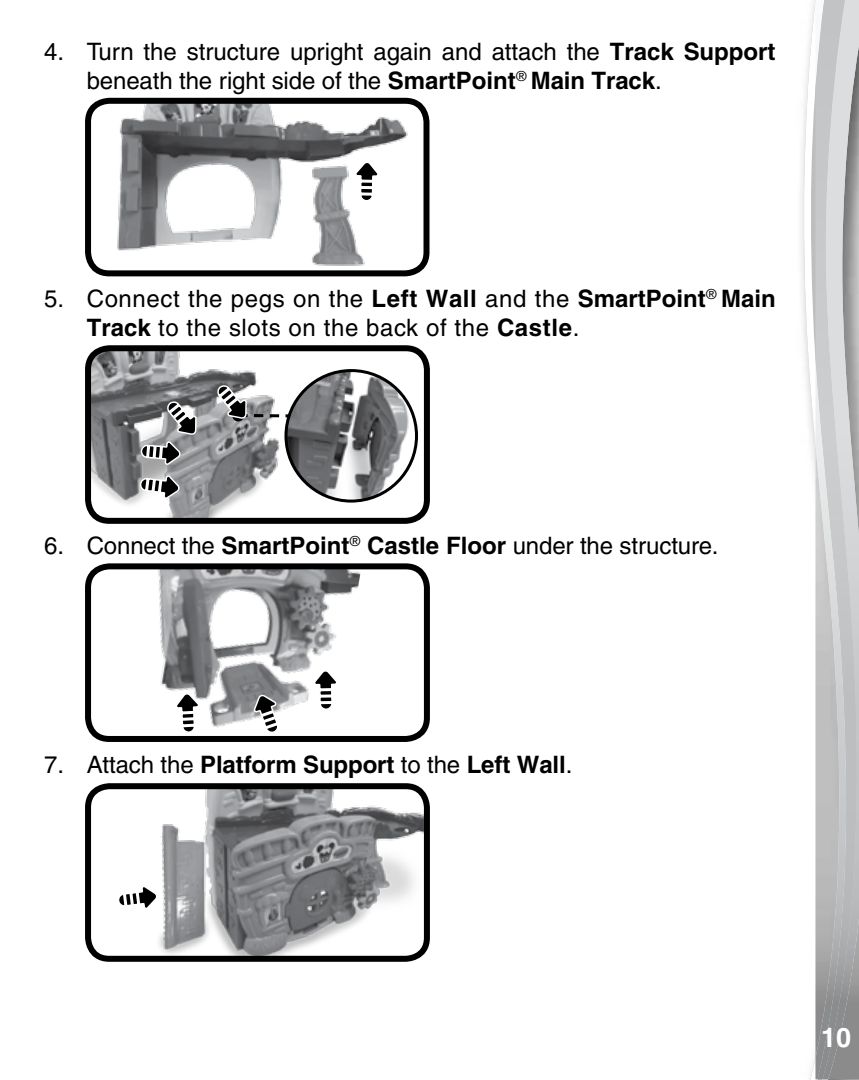
<style>
.page{position:relative;width:859px;height:1080px;background:#fff}
.page>*{position:absolute;margin:0;border:0;box-sizing:border-box;transform-origin:0 0}
.t1{font:700 27px "Helvetica";color:#fff}
.t2{font:500 24px/28.8px "Helvetica";color:#000}
.t3{font:500 24px/28.8px "Helvetica";letter-spacing:.025em;color:#000}
.t4{font:700 24px "Helvetica";letter-spacing:-.005em;color:#000}
.s1{font-weight:700}
.s2{font-weight:500}
</style>
<div class="page">
<svg style="left:803px;top:0;width:12px;height:1080px"></svg>
<svg style="left:815px;top:1079px;width:13px;height:1px"></svg>
<img style="left:858px;top:0;width:1px;height:1079px">
<img style="left:848px;top:0;width:10px;height:1079px">
<img style="left:815px;top:0;width:33px;height:1079px">
<img style="left:92px;top:570px;width:269px;height:165px">
<div style="left:85px;top:563px;width:345px;height:179px;border:6px solid #000;border-radius:21px"></div>
<svg style="left:253px;top:693px;width:26px;height:41px"></svg>
<svg style="left:313px;top:669px;width:25px;height:42px"></svg>
<svg style="left:174px;top:651px;width:26px;height:83px"></svg>
<img style="left:159px;top:790px;width:264px;height:165px">
<div style="left:85px;top:783px;width:345px;height:179px;border:6px solid #000;border-radius:21px"></div>
<svg style="left:119px;top:887px;width:37px;height:21px"></svg>
<img style="left:92px;top:352px;width:249px;height:165px">
<div style="left:85px;top:345px;width:345px;height:179px;border:6px solid #000;border-radius:21px"></div>
<div style="left:232px;top:409px;width:12px;height:12px;background:#000;border-radius:50%"></div>
<img style="left:286px;top:371px;width:130px;height:130px;border-radius:65px">
<div style="left:284px;top:369px;width:134px;height:134px;border:3px solid #000;border-radius:50%"></div>
<svg style="left:217px;top:385px;width:144px;height:35px"></svg>
<svg style="left:139px;top:401px;width:58px;height:99px"></svg>
<img style="left:92px;top:101px;width:330px;height:168px">
<div style="left:85px;top:98px;width:344px;height:178px;border:6px solid #000;border-radius:21px"></div>
<svg style="left:354px;top:161px;width:25px;height:41px"></svg>
<p class="t2" style="left:87px;top:37px;width:690px;text-indent:-43px">4. Turn the structure upright again and attach the <span class="s1">Track Support </span>beneath the right side of the <span class="s1">SmartPoint</span><sup>®</sup> <span class="s1">Main Track</span>.</p>
<p class="t3" style="left:87px;top:284px;width:690px;text-indent:-43px">5. Connect the pegs on the <span class="s1">Left Wall</span> and the <span class="s1">SmartPoint</span><sup>®</sup> <span class="s1">Main<br>Track</span> to the slots on the back of the <span class="s1">Castle</span>.</p>
<p class="t2" style="left:44px;top:531px;width:676px">6. Connect the <span class="s1">SmartPoint</span><sup>®</sup> <span class="s1">Castle Floor</span> under the structure.</p>
<p class="t4" style="left:44px;top:750px;width:530px"><span class="s2">7. Attach the</span> Platform Support <span class="s2">to the</span> Left Wall<span class="s2">.</span></p>
<p class="t1" style="left:821px;top:1021px;width:32px">10</p>
</div>
